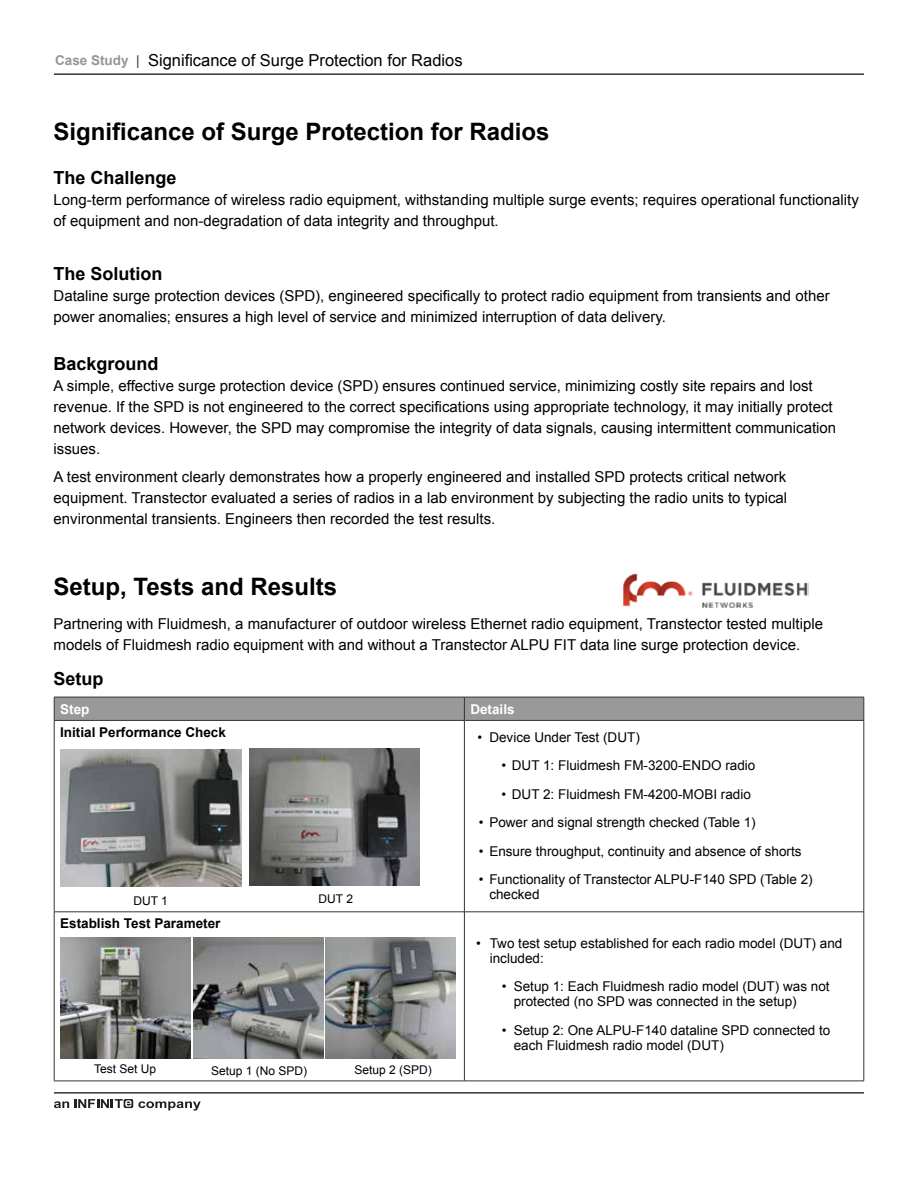
<style>
.page{position:relative;width:918px;height:1188px;background:#fff}
.page>*{position:absolute;margin:0;border:0;box-sizing:border-box;transform-origin:0 0}
.t1{font:700 24px "Arial";color:#000}
.t2{font:700 18px "Arial";color:#000}
.t3{font:16.5px "Arial";color:#000}
.t4{font:15px/21px "Arial";color:#000}
.t5{font:13.5px/15px "Arial";color:#000}
.t6{font:700 13.5px "Arial";color:#000}
.t7{font:700 13.5px "Arial";color:#fff}
.t8{font:12px "Arial";color:#000}
.s1{font-weight:700;font-size:13.5px;color:#939598}
.s2{font-size:13.5px;color:#333}
</style>
<div class="page">
<hr style="left:54px;top:1092px;width:810px;height:2px;background:#333">
<hr style="left:54px;top:73px;width:810px;height:2px;background:#333">
<svg style="left:54px;top:1099px;width:147px;height:12px"></svg>
<svg style="left:54px;top:697px;width:811px;height:23px;background:#959595"></svg>
<hr style="left:54px;top:720px;width:410px;height:1px;background:#333">
<hr style="left:54px;top:721px;width:1px;height:191px;background:#333">
<hr style="left:464px;top:720px;width:400px;height:1px;background:#333">
<hr style="left:464px;top:721px;width:1px;height:191px;background:#333">
<hr style="left:864px;top:721px;width:1px;height:191px;background:#333">
<hr style="left:54px;top:912px;width:410px;height:1px;background:#333">
<hr style="left:54px;top:912px;width:1px;height:169px;background:#333">
<hr style="left:464px;top:912px;width:400px;height:1px;background:#333">
<hr style="left:464px;top:912px;width:1px;height:169px;background:#333">
<hr style="left:864px;top:912px;width:1px;height:169px;background:#333">
<hr style="left:54px;top:1081px;width:410px;height:1px;background:#333">
<hr style="left:464px;top:1081px;width:400px;height:1px;background:#333">
<img style="left:60px;top:749px;width:181px;height:138px">
<img style="left:249px;top:748px;width:171px;height:138px">
<img style="left:60px;top:938px;width:130px;height:120px">
<img style="left:326px;top:937px;width:130px;height:121px">
<img style="left:193px;top:938px;width:130px;height:120px">
<img style="left:623px;top:573px;width:186px;height:34px">
<p class="t3" style="left:55px;top:49px;width:409px"><span class="s1">Case Study</span> <span class="s2">|</span> Significance of Surge Protection for Radios</p>
<h1 class="t1" style="left:54px;top:116px;width:498px">Significance of Surge Protection for Radios</h1>
<p class="t2" style="left:54px;top:166px;width:125px">The Challenge</p>
<p class="t4" style="left:54px;top:189px;width:807px">Long-term performance of wireless radio equipment, withstanding multiple surge events; requires operational functionality of equipment and non-degradation of data integrity and throughput.</p>
<p class="t2" style="left:54px;top:262px;width:111px">The Solution</p>
<p class="t4" style="left:54px;top:285px;width:778px">Dataline surge protection devices (SPD), engineered specifically to protect radio equipment from transients and other power anomalies; ensures a high level of service and minimized interruption of data delivery.</p>
<p class="t2" style="left:54px;top:352px;width:107px">Background</p>
<p class="t4" style="left:54px;top:375px;width:784px">A simple, effective surge protection device (SPD) ensures continued service, minimizing costly site repairs and lost revenue. If the SPD is not engineered to the correct specifications using appropriate technology, it may initially protect network devices. However, the SPD may compromise the integrity of data signals, causing intermittent communication issues.</p>
<p class="t4" style="left:54px;top:467px;width:735px;text-align:justify">A test environment clearly demonstrates how a properly engineered and installed SPD protects critical network equipment. Transtector evaluated a series of radios in a lab environment by subjecting the radio units to typical environmental transients. Engineers then recorded the test results.</p>
<h1 class="t1" style="left:54px;top:571px;width:285px">Setup, Tests and Results</h1>
<p class="t4" style="left:54px;top:614px;width:771px">Partnering with Fluidmesh, a manufacturer of outdoor wireless Ethernet radio equipment, Transtector tested multiple models of Fluidmesh radio equipment with and without a Transtector ALPU FIT data line surge protection device.</p>
<p class="t2" style="left:54px;top:667px;width:52px">Setup</p>
<p class="t7" style="left:60px;top:700px;width:31px">Step</p>
<p class="t7" style="left:470px;top:700px;width:46px">Details</p>
<p class="t6" style="left:60px;top:723px;width:167px">Initial Performance Check</p>
<p class="t5" style="left:477px;top:730px;width:164px">• Device Under Test (DUT)</p>
<p class="t5" style="left:501px;top:758px;width:256px">• DUT 1: Fluidmesh FM-3200-ENDO radio</p>
<p class="t5" style="left:501px;top:787px;width:251px">• DUT 2: Fluidmesh FM-4200-MOBI radio</p>
<p class="t5" style="left:479px;top:815px;width:278px">• Power and signal strength checked (Table 1)</p>
<p class="t5" style="left:479px;top:844px;width:324px">• Ensure throughput, continuity and absence of shorts</p>
<p class="t5" style="left:489px;top:872px;width:325px;text-indent:-11px">• Functionality of Transtector ALPU-F140 SPD (Table 2) checked</p>
<p class="t5" style="left:490px;top:936px;width:354px;text-indent:-14px">• Two test setup established for each radio model (DUT) and included:</p>
<p class="t5" style="left:514px;top:979px;width:317px;text-indent:-12px">• Setup 1: Each Fluidmesh radio model (DUT) was not protected (no SPD was connected in the setup)</p>
<p class="t5" style="left:514px;top:1023px;width:318px;text-indent:-12px">• Setup 2: One ALPU-F140 dataline SPD connected to each Fluidmesh radio model (DUT)</p>
<p class="t8" style="left:133px;top:893px;width:36px">DUT 1</p>
<p class="t8" style="left:319px;top:891px;width:36px">DUT 2</p>
<p class="t6" style="left:60px;top:915px;width:162px">Establish Test Parameter</p>
<p class="t8" style="left:94px;top:1061px;width:64px">Test Set Up</p>
<p class="t8" style="left:211px;top:1063px;width:98px">Setup 1 (No SPD)</p>
<p class="t8" style="left:354px;top:1062px;width:79px">Setup 2 (SPD)</p>
</div>
